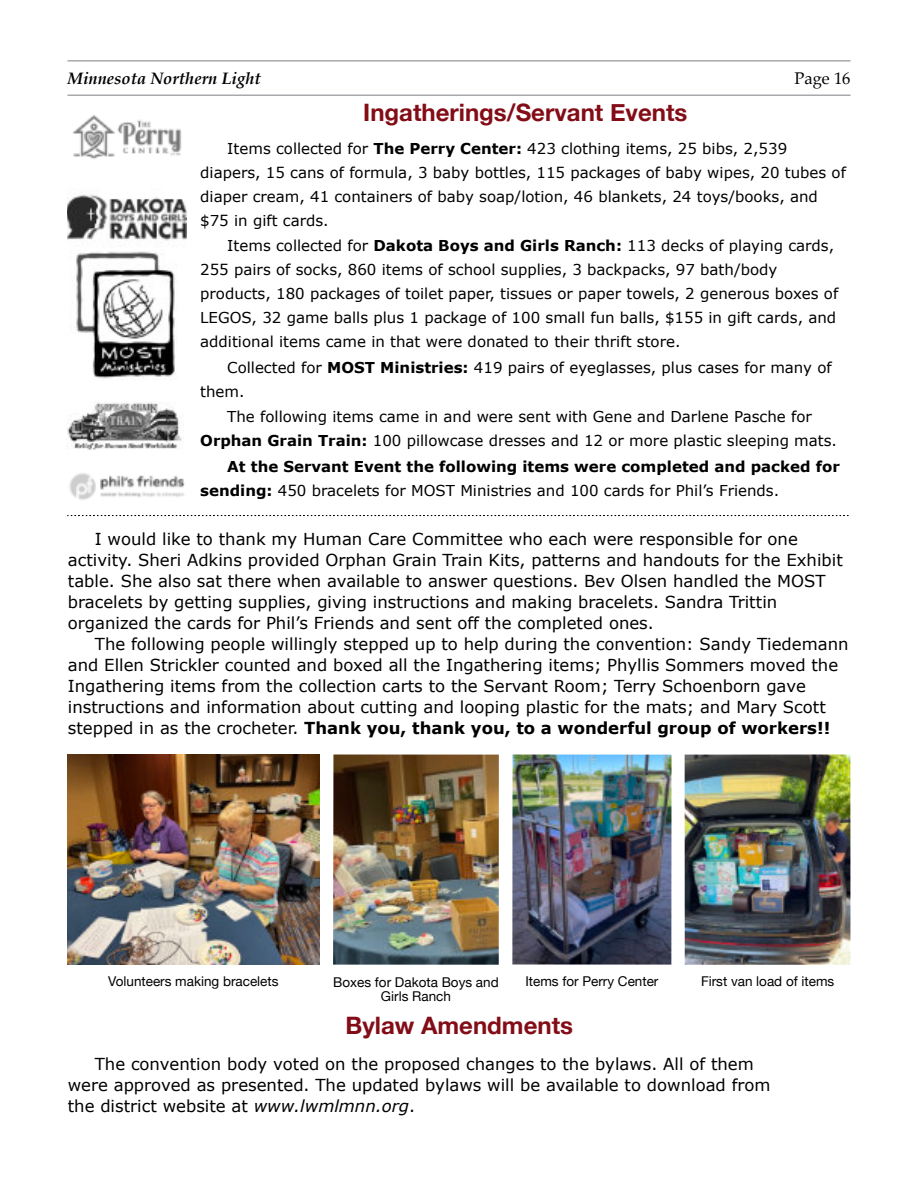
<style>
.page{position:relative;width:918px;height:1188px;background:#fff}
.page>*{position:absolute;margin:0;border:0;box-sizing:border-box;transform-origin:0 0}
.t1{font:700 24px "Helvetica Neue";color:#830d17}
.t2{font:16.5px/21px "Verdana";color:#000}
.t3{font:italic 700 16.5px "Palatino";color:#000}
.t4{font:16.5px "Palatino";color:#000}
.t5{font:15px/24px "Verdana";color:#000}
.t6{font:700 15px/24px "Verdana";color:#000}
.t7{font:13.5px/14px "Helvetica Neue";color:#000;text-align:center}
.s1{font-weight:700}
.s2{font-weight:400}
.s3{font-style:italic}
</style>
<div class="page">
<hr style="left:68px;top:94px;width:782px;height:2px;background:#a7a9ac">
<hr style="left:68px;top:60px;width:782px;height:2px;background:#a7a9ac">
<img style="left:333px;top:754px;width:166px;height:211px">
<img style="left:512px;top:755px;width:160px;height:210px">
<img style="left:685px;top:754px;width:165px;height:211px">
<img style="left:68px;top:754px;width:251px;height:210px">
<img style="left:76px;top:251px;width:100px;height:128px">
<img style="left:67px;top:194px;width:119px;height:49px">
<img style="left:72px;top:115px;width:110px;height:44px">
<img style="left:67px;top:402px;width:117px;height:48px">
<img style="left:69px;top:473px;width:116px;height:27px">
<svg style="left:68px;top:515px;width:781px;height:1px"></svg>
<p class="t3" style="left:68px;top:70px;width:195px">Minnesota Northern Light</p>
<p class="t4" style="left:795px;top:70px;width:57px">Page 16</p>
<h1 class="t1" style="left:363px;top:97px;width:326px">Ingatherings/Servant Events</h1>
<p class="t5" style="left:200px;top:137px;width:647px;text-indent:27px">Items collected for <span class="s1">The Perry Center:</span> 423 clothing items, 25 bibs, 2,539 diapers, 15 cans of formula, 3 baby bottles, 115 packages of baby wipes, 20 tubes of diaper cream, 41 containers of baby soap/lotion, 46 blankets, 24 toys/books, and $75 in gift cards.</p>
<p class="t5" style="left:200px;top:235px;width:640px;text-indent:27px">Items collected for <span class="s1">Dakota Boys and Girls Ranch:</span> 113 decks of playing cards, 255 pairs of socks, 860 items of school supplies, 3 backpacks, 97 bath/body products, 180 packages of toilet paper, tissues or paper towels, 2 generous boxes of LEGOS, 32 game balls plus 1 package of 100 small fun balls, $155 in gift cards, and additional items came in that were donated to their thrift store.</p>
<p class="t5" style="left:200px;top:356px;width:633px;text-indent:27px">Collected for <span class="s1">MOST Ministries:</span> 419 pairs of eyeglasses, plus cases for many of them.</p>
<p class="t5" style="left:200px;top:406px;width:638px;text-align:center">The following items came in and were sent with Gene and Darlene Pasche for<br><span class="s1">Orphan Grain Train:</span> 100 pillowcase dresses and 12 or more plastic sleeping mats.</p>
<p class="t6" style="left:200px;top:455px;width:641px;text-indent:27px">At the Servant Event the following items were completed and packed for sending: <span class="s2">450 bracelets for MOST Ministries and 100 cards for Phil’s Friends.</span></p>
<p class="t2" style="left:68px;top:529px;width:777px;text-indent:27px">I would like to thank my Human Care Committee who each were responsible for one activity. Sheri Adkins provided Orphan Grain Train Kits, patterns and handouts for the Exhibit table. She also sat there when available to answer questions. Bev Olsen handled the MOST bracelets by getting supplies, giving instructions and making bracelets. Sandra Trittin organized the cards for Phil’s Friends and sent off the completed ones.</p>
<p class="t2" style="left:68px;top:634px;width:782px;text-indent:27px">The following people willingly stepped up to help during the convention: Sandy Tiedemann and Ellen Strickler counted and boxed all the Ingathering items; Phyllis Sommers moved the Ingathering items from the collection carts to the Servant Room; Terry Schoenborn gave instructions and information about cutting and looping plastic for the mats; and Mary Scott stepped in as the crocheter. <span class="s1">Thank you, thank you, to a wonderful group of workers!!</span></p>
<p class="t7" style="left:108px;top:974px;width:172px">Volunteers making bracelets</p>
<p class="t7" style="left:333px;top:975px;width:167px">Boxes for Dakota Boys and<br>Girls Ranch</p>
<p class="t7" style="left:525px;top:974px;width:135px">Items for Perry Center</p>
<p class="t7" style="left:701px;top:974px;width:135px">First van load of items</p>
<h1 class="t1" style="left:346px;top:1010px;width:229px">Bylaw Amendments</h1>
<p class="t2" style="left:68px;top:1054px;width:704px;text-indent:27px">The convention body voted on the proposed changes to the bylaws. All of them were approved as presented. The updated bylaws will be available to download from the district website at <span class="s3">www.lwmlmnn.org</span>.</p>
</div>
